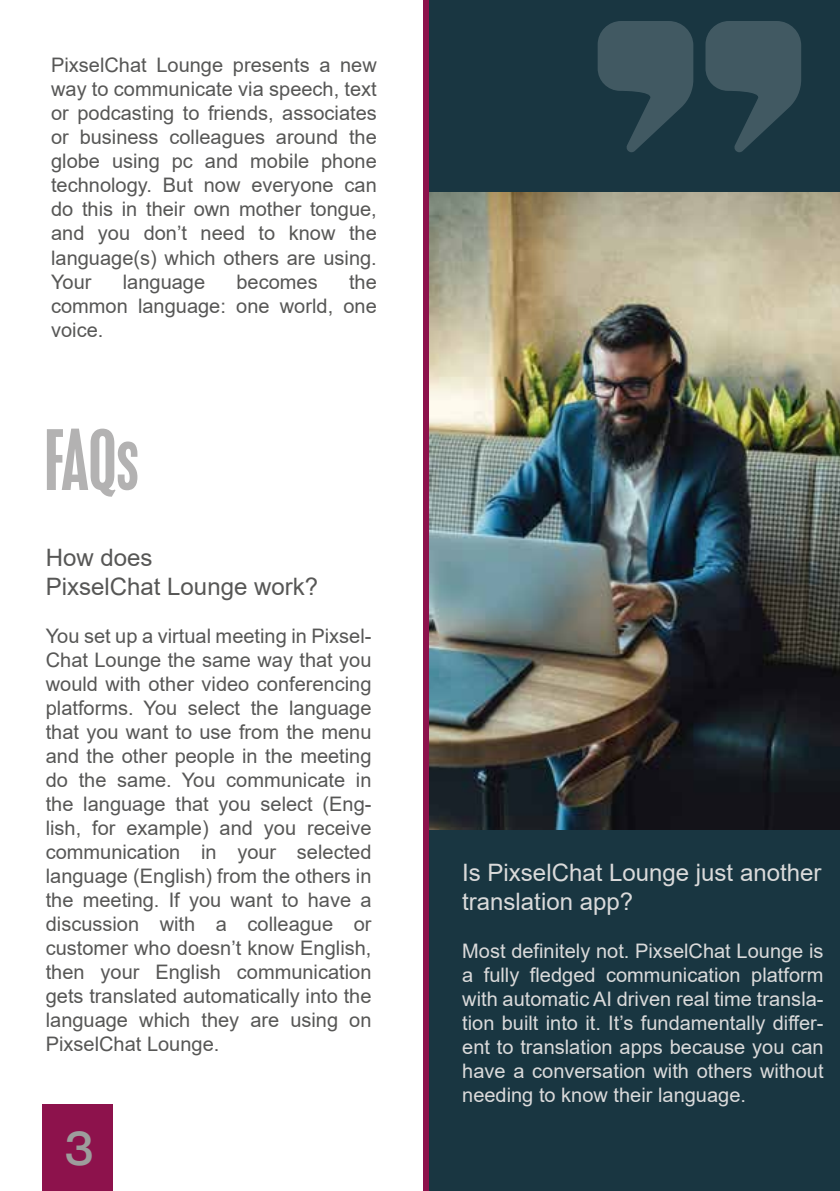
<style>
.page{position:relative;width:840px;height:1191px;background:#fff}
.page>*{position:absolute;margin:0;border:0;box-sizing:border-box;transform-origin:0 0}
.t1{font:condensed 74px "Placard";color:#b3b2b2}
.t2{font:500 48px "Neue Montreal";color:#9d9d9c}
.t3{font:24px/28.8px "Arial";color:#dadada}
.t4{font:24px/28.8px "Arial";color:#575756}
.t5{font:20px/24px "Arial";color:#575756;text-align:justify}
.t6{font:20px/24px "Arial";color:#dadada;text-align:justify}
</style>
<div class="page">
<div style="left:422px;top:0;width:11px;height:1191px;background:#8d124c"></div>
<div style="left:429px;top:0;width:410px;height:1191px;background:#193641"></div>
<img style="left:429px;top:193px;width:410px;height:636px">
<svg style="left:597px;top:21px;width:96px;height:131px"></svg>
<svg style="left:705px;top:21px;width:95px;height:131px"></svg>
<div style="left:43px;top:1104px;width:70px;height:87px;background:#8d124c"></div>
<p class="t5" style="left:51px;top:53px;width:327px">PixselChat Lounge presents a new way to communicate via speech, text or podcasting to friends, associates or business colleagues around the globe using pc and mobile phone technology. But now everyone can do this in their own mother tongue, and you don’t need to know the language(s) which others are using.<br>Your</p>
<p class="t5" style="left:51px;top:269px;width:327px;text-indent:298px">the common language: one world, one voice.</p>
<p class="t5" style="left:123px;top:269px;width:84px">language</p>
<p class="t5" style="left:236px;top:269px;width:83px">becomes</p>
<h1 class="t1" style="left:45px;top:414px;width:95px">FAQs</h1>
<p class="t4" style="left:46px;top:543px;width:274px">How does<br>PixselChat Lounge work?</p>
<p class="t5" style="left:46px;top:623px;width:327px">You set up a virtual meeting in Pixsel-Chat Lounge the same way that you would with other video conferencing platforms. You select the language that you want to use from the menu and the other people in the meeting do the same. You communicate in the language that you select (Eng&shy;lish, for example) and you receive communication in your selected language (English) from the others in the meeting. If you want to have a discussion with a colleague or customer who doesn’t know English, then your English communication gets translated automatically into the language which they are using on PixselChat Lounge.</p>
<h2 class="t2" style="left:65px;top:1118px;width:29px">3</h2>
<p class="t3" style="left:462px;top:857px;width:360px">Is PixselChat Lounge just another translation app?</p>
<p class="t6" style="left:462px;top:938px;width:362px">Most definitely not. PixselChat Lounge is a fully fledged communication platform with automatic AI driven real time transla&shy;tion built into it. It’s fundamentally differ&shy;ent to translation apps because you can have a conversation with others without needing to know their language.</p>
</div>
